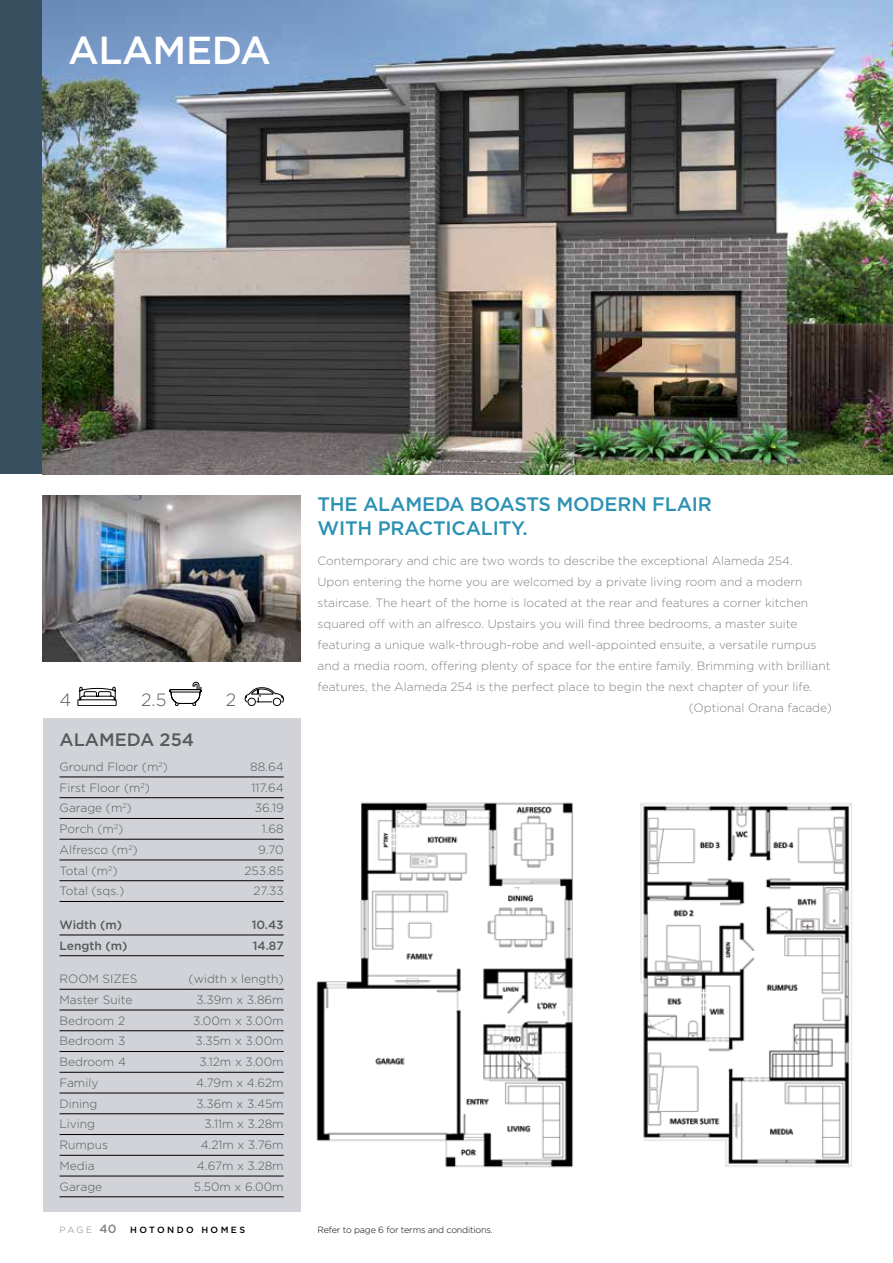
<style>
.page{position:relative;width:893px;height:1263px;background:#fff}
.page>*{position:absolute;margin:0;border:0;box-sizing:border-box;transform-origin:0 0}
.t1{font:500 39px "Gotham";letter-spacing:-.01em;color:#fff}
.t2{font:500 19.5px/24px "Gotham";letter-spacing:-.01em;color:#2c91b3}
.t3{font:500 18px "Gotham";color:#58595b}
.t4{font:300 17.7px "Gotham";color:#58595b}
.t5{font:300 12px "Gotham";color:#808285}
.t6{font:300 12px "Gotham";color:#58595b}
.t7{font:500 12px "Gotham";color:#58595b}
.t8{font:300 9px "Gotham";letter-spacing:-.02em;color:#000}
.t9{font:500 9px "Gotham";letter-spacing:.27em;color:#000}
.s1{font-weight:300;color:#808285}
.s2{font-size:12px;color:#808285}
</style>
<div class="page">
<div style="left:0;top:0;width:43px;height:474px;background:#384f5f"></div>
<div style="left:43px;top:719px;width:257px;height:493px;background:#d2d3d8"></div>
<img style="left:316px;top:802px;width:257px;height:366px">
<img style="left:640px;top:803px;width:212px;height:364px">
<hr style="left:60px;top:777px;width:224px;height:1px;background:#000">
<hr style="left:60px;top:797px;width:224px;height:1px;background:#000">
<hr style="left:60px;top:818px;width:224px;height:1px;background:#000">
<hr style="left:60px;top:839px;width:224px;height:1px;background:#000">
<hr style="left:60px;top:860px;width:224px;height:1px;background:#000">
<hr style="left:60px;top:880px;width:224px;height:1px;background:#000">
<hr style="left:60px;top:901px;width:224px;height:1px;background:#000">
<hr style="left:60px;top:935px;width:224px;height:1px;background:#000">
<hr style="left:60px;top:955px;width:224px;height:1px;background:#000">
<hr style="left:60px;top:989px;width:224px;height:1px;background:#000">
<hr style="left:60px;top:1010px;width:224px;height:1px;background:#000">
<hr style="left:60px;top:1030px;width:224px;height:1px;background:#000">
<hr style="left:60px;top:1051px;width:224px;height:1px;background:#000">
<hr style="left:60px;top:1072px;width:224px;height:1px;background:#000">
<hr style="left:60px;top:1093px;width:224px;height:1px;background:#000">
<hr style="left:60px;top:1113px;width:224px;height:1px;background:#000">
<hr style="left:60px;top:1134px;width:224px;height:1px;background:#000">
<hr style="left:60px;top:1155px;width:224px;height:1px;background:#000">
<hr style="left:60px;top:1176px;width:224px;height:1px;background:#000">
<hr style="left:60px;top:1196px;width:224px;height:1px;background:#000">
<img style="left:43px;top:495px;width:257px;height:166px">
<img style="left:43px;top:0;width:850px;height:474px">
<svg style="left:245px;top:687px;width:39px;height:19px"></svg>
<svg style="left:169px;top:682px;width:33px;height:24px"></svg>
<svg style="left:78px;top:687px;width:38px;height:19px"></svg>
<h1 class="t1" style="left:68px;top:24px;width:204px">ALAMEDA</h1>
<h3 class="t4" style="left:60px;top:688px;width:13px">4</h3>
<h3 class="t4" style="left:141px;top:688px;width:27px">2.5</h3>
<h3 class="t4" style="left:226px;top:688px;width:12px">2</h3>
<h3 class="t3" style="left:60px;top:728px;width:136px">ALAMEDA 254</h3>
<p class="t6" style="left:60px;top:759px;width:110px">Ground Floor (m<sup>2</sup>)</p>
<p class="t6" style="left:250px;top:759px;width:35px">88.64</p>
<p class="t6" style="left:60px;top:780px;width:92px">First Floor (m<sup>2</sup>)</p>
<p class="t6" style="left:251px;top:780px;width:34px">117.64</p>
<p class="t6" style="left:60px;top:800px;width:74px">Garage (m<sup>2</sup>)</p>
<p class="t6" style="left:255px;top:800px;width:30px">36.19</p>
<p class="t6" style="left:60px;top:821px;width:65px">Porch (m<sup>2</sup>)</p>
<p class="t6" style="left:262px;top:821px;width:24px">1.68</p>
<p class="t6" style="left:60px;top:842px;width:80px">Alfresco (m<sup>2</sup>)</p>
<p class="t6" style="left:258px;top:842px;width:27px">9.70</p>
<p class="t6" style="left:60px;top:863px;width:59px">Total (m<sup>2</sup>)</p>
<p class="t6" style="left:245px;top:863px;width:41px">253.85</p>
<p class="t6" style="left:60px;top:883px;width:66px">Total (sqs.)</p>
<p class="t6" style="left:254px;top:883px;width:32px">27.33</p>
<p class="t7" style="left:60px;top:917px;width:64px">Width (m)</p>
<p class="t7" style="left:252px;top:917px;width:34px">10.43</p>
<p class="t7" style="left:60px;top:937px;width:69px">Length (m)</p>
<p class="t7" style="left:253px;top:937px;width:32px">14.87</p>
<p class="t6" style="left:60px;top:971px;width:80px">ROOM SIZES</p>
<p class="t6" style="left:189px;top:971px;width:97px">(width x length)</p>
<p class="t6" style="left:60px;top:992px;width:74px">Master Suite</p>
<p class="t6" style="left:196px;top:992px;width:89px">3.39m x 3.86m</p>
<p class="t6" style="left:60px;top:1013px;width:67px">Bedroom 2</p>
<p class="t6" style="left:193px;top:1013px;width:92px">3.00m x 3.00m</p>
<p class="t6" style="left:60px;top:1033px;width:67px">Bedroom 3</p>
<p class="t6" style="left:195px;top:1033px;width:90px">3.35m x 3.00m</p>
<p class="t6" style="left:60px;top:1054px;width:68px">Bedroom 4</p>
<p class="t6" style="left:199px;top:1054px;width:86px">3.12m x 3.00m</p>
<p class="t6" style="left:60px;top:1075px;width:40px">Family</p>
<p class="t6" style="left:196px;top:1075px;width:89px">4.79m x 4.62m</p>
<p class="t6" style="left:60px;top:1096px;width:39px">Dining</p>
<p class="t6" style="left:196px;top:1096px;width:89px">3.36m x 3.45m</p>
<p class="t6" style="left:60px;top:1116px;width:37px">Living</p>
<p class="t6" style="left:205px;top:1116px;width:81px">3.11m x 3.28m</p>
<p class="t6" style="left:60px;top:1137px;width:50px">Rumpus</p>
<p class="t6" style="left:201px;top:1137px;width:85px">4.21m x 3.76m</p>
<p class="t6" style="left:60px;top:1158px;width:37px">Media</p>
<p class="t6" style="left:197px;top:1158px;width:88px">4.67m x 3.28m</p>
<p class="t6" style="left:60px;top:1179px;width:44px">Garage</p>
<p class="t6" style="left:194px;top:1179px;width:91px">5.50m x 6.00m</p>
<p class="t9" style="left:60px;top:1224px;width:187px"><span class="s1">PAGE</span> <span class="s2">40</span> HOTONDO HOMES</p>
<h2 class="t2" style="left:317px;top:492px;width:396px">THE ALAMEDA BOASTS MODERN FLAIR<br>WITH PRACTICALITY.</h2>
<p class="t5" style="left:317px;top:553px;width:477px">Contemporary and chic are two words to describe the exceptional Alameda 254.</p>
<p class="t5" style="left:317px;top:574px;width:487px">Upon entering the home you are welcomed by a private living room and a modern</p>
<p class="t5" style="left:317px;top:595px;width:492px">staircase. The heart of the home is located at the rear and features a corner kitchen</p>
<p class="t5" style="left:317px;top:616px;width:481px">squared off with an alfresco. Upstairs you will find three bedrooms, a master suite</p>
<p class="t5" style="left:317px;top:637px;width:500px">featuring a unique walk-through-robe and well-appointed ensuite, a versatile rumpus</p>
<p class="t5" style="left:317px;top:658px;width:515px">and a media room, offering plenty of space for the entire family. Brimming with brilliant</p>
<p class="t5" style="left:317px;top:679px;width:496px">features, the Alameda 254 is the perfect place to begin the next chapter of your life.</p>
<p class="t5" style="left:689px;top:700px;width:145px">(Optional Orana facade)</p>
<p class="t8" style="left:317px;top:1224px;width:177px">Refer to page 6 for terms and conditions.</p>
</div>
